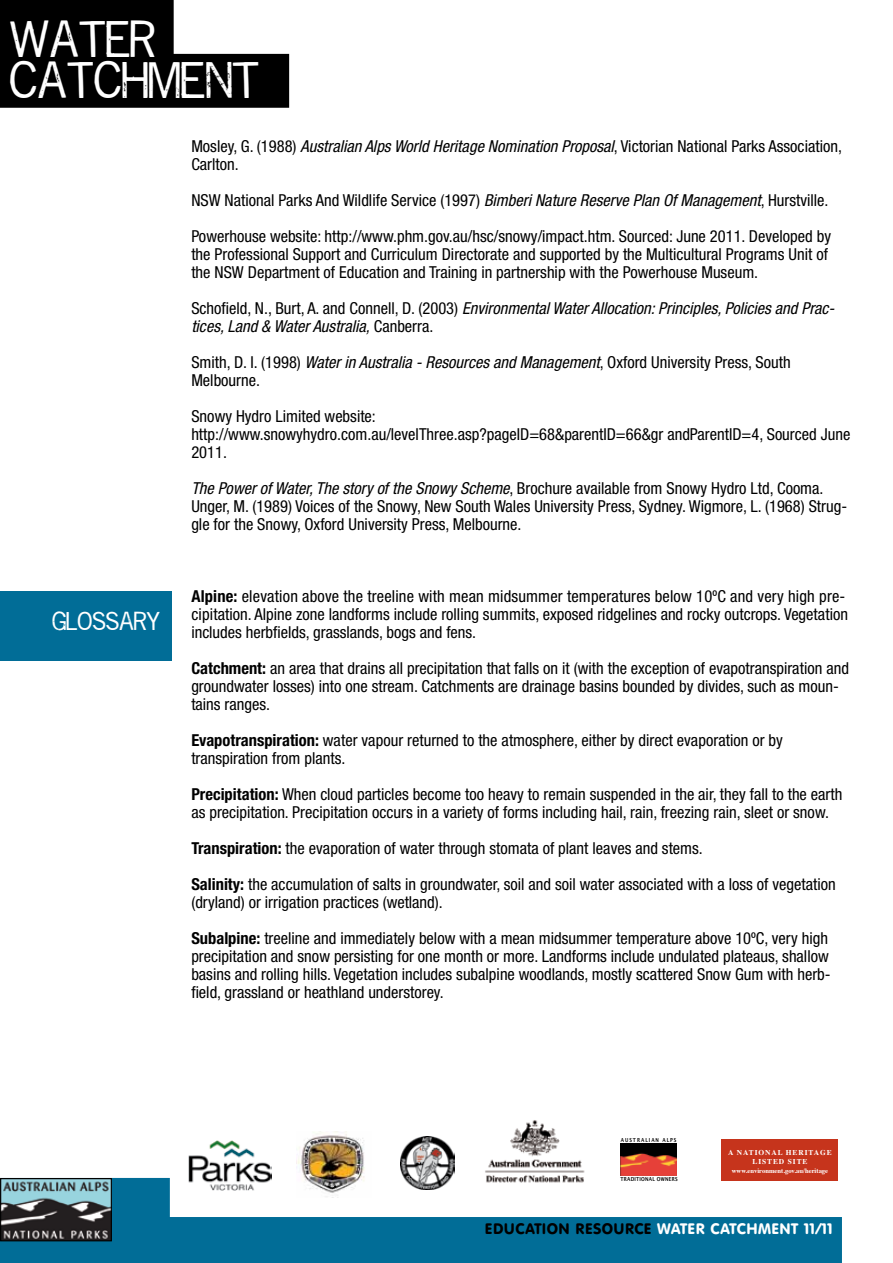
<style>
.page{position:relative;width:893px;height:1263px;background:#fff}
.page>*{position:absolute;margin:0;border:0;box-sizing:border-box;transform-origin:0 0}
.t1{font:39px/40.5px "Reprise Stamp";color:#fff}
.t2{font:19.5px "Reprise Stamp";color:#fff}
.t3{font:condensed 16.5px/18px "Helvetica Neue";color:#000}
.t4{font:italic condensed 16.5px/18px "Helvetica Neue";color:#000}
.t5{font:15px "VAG Rounded BT";letter-spacing:.03em;color:#fff}
.t6{font:700 7.5px/9.1px "Times";letter-spacing:.12em;color:#fff;text-align:center}
.t7{font:700 6.6px "Times";color:#fff}
.t8{font:600 5.55px "Lucida Sans";letter-spacing:.05em;color:#000;scale:.82 1}
.t9{font:600 5.55px "Lucida Sans";letter-spacing:.21em;color:#000;scale:.82 1}
.s1{font-style:italic}
.s2{font-style:normal}
.s3{font-weight:700}
.s4{color:#000}
</style>
<div class="page">
<svg style="left:0;top:0;width:289px;height:108px"></svg>
<div style="left:0;top:591px;width:172px;height:70px;background:#016d97"></div>
<svg style="left:0;top:1178px;width:842px;height:85px;fill:#016d97"></svg>
<img style="left:2px;top:1180px;width:108px;height:59px">
<div style="left:0;top:1178px;width:112px;height:63px;border:1px solid #000"></div>
<img style="left:188px;top:1140px;width:83px;height:50px">
<img style="left:297px;top:1131px;width:74px;height:66px">
<img style="left:482px;top:1120px;width:105px;height:66px">
<img style="left:400px;top:1136px;width:54px;height:53px">
<div style="left:721px;top:1139px;width:117px;height:42px;background:#c6341c"></div>
<img style="left:621px;top:1144px;width:56px;height:32px">
<h1 class="t1" style="left:9px;top:19px;width:251px">WATER<br>CATCHMENT</h1>
<p class="t2" style="left:52px;top:606px;width:109px">GLOSSARY</p>
<p class="t3" style="left:191px;top:137px;width:652px">Mosley, G. (1988) <span class="s1">Australian Alps World Heritage Nomination Proposal</span>, Victorian National Parks Association,<br>Carlton.</p>
<p class="t3" style="left:191px;top:182px;width:641px;line-height:36px">NSW National Parks And Wildlife Service (1997) <span class="s1">Bimberi Nature Reserve Plan Of Management</span>, Hurstville.<br>Powerhouse website: http://www.phm.gov.au/hsc/snowy/impact.htm. Sourced: June 2011. Developed by</p>
<p class="t3" style="left:191px;top:245px;width:638px">the Professional Support and Curriculum Directorate and supported by the Multicultural Programs Unit of the NSW Department of Education and Training in partnership with the Powerhouse Museum.</p>
<p class="t4" style="left:191px;top:299px;width:645px"><span class="s2">Schofield, N., Burt, A. and Connell, D. (2003)</span> Environmental Water Allocation: Principles, Policies and Prac&shy;tices, Land &amp; Water Australia, <span class="s2">Canberra.</span></p>
<p class="t3" style="left:191px;top:353px;width:601px">Smith, D. I. (1998) <span class="s1">Water in Australia - Resources and Management</span>, Oxford University Press, South<br>Melbourne.</p>
<p class="t3" style="left:191px;top:407px;width:661px">Snowy Hydro Limited website: http://www.snowyhydro.com.au/levelThree.asp?pageID=68&amp;parentID=66&amp;gr andParentID=4, Sourced June<br>2011.</p>
<p class="t3" style="left:191px;top:479px;width:657px"><span class="s1">The Power of Water, The story of the Snowy Scheme</span>, Brochure available from Snowy Hydro Ltd, Cooma.<br>Unger, M. (1989) Voices of the Snowy, New South Wales University Press, Sydney. Wigmore, L. (1968) Strug&shy;gle for the Snowy, Oxford University Press, Melbourne.</p>
<p class="t3" style="left:191px;top:587px;width:658px"><span class="s3">Alpine:</span> elevation above the treeline with mean midsummer temperatures below 10ºC and very high pre&shy;cipitation. Alpine zone landforms include rolling summits, exposed ridgelines and rocky outcrops. Vegetation includes herbfields, grasslands, bogs and fens.</p>
<p class="t3" style="left:191px;top:659px;width:659px"><span class="s3">Catchment:</span> an area that drains all precipitation that falls on it (with the exception of evapotranspiration and groundwater losses) into one stream. Catchments are drainage basins bounded by divides, such as moun&shy;tains ranges.</p>
<p class="t3" style="left:191px;top:731px;width:593px"><span class="s3">Evapotranspiration:</span> water vapour returned to the atmosphere, either by direct evaporation or by transpiration from plants.</p>
<p class="t3" style="left:191px;top:785px;width:652px"><span class="s3">Precipitation:</span> When cloud particles become too heavy to remain suspended in the air, they fall to the earth as precipitation. Precipitation occurs in a variety of forms including hail, rain, freezing rain, sleet or snow.</p>
<p class="t3" style="left:191px;top:830px;width:646px;line-height:36px"><span class="s3">Transpiration:</span> the evaporation of water through stomata of plant leaves and stems.<br><span class="s3">Salinity:</span> the accumulation of salts in groundwater, soil and soil water associated with a loss of vegetation</p>
<p class="t3" style="left:191px;top:884px;width:638px;line-height:36px">(dryland) or irrigation practices (wetland).<br><span class="s3">Subalpine:</span> treeline and immediately below with a mean midsummer temperature above 10ºC, very high</p>
<p class="t3" style="left:191px;top:947px;width:641px;text-align:justify">precipitation and snow persisting for one month or more. Landforms include undulated plateaus, shallow basins and rolling hills. Vegetation includes subalpine woodlands, mostly scattered Snow Gum with herb&shy;field, grassland or heathland understorey.</p>
<p class="t9" style="left:621px;top:1137px;width:69px">AUSTRALIAN ALPS</p>
<p class="t8" style="left:620px;top:1176px;width:71px">TRADITIONAL OWNERS</p>
<p class="t6" style="left:728px;top:1147px;width:105px">A NATIONAL HERITAGE<br>LISTED SITE</p>
<p class="t7" style="left:732px;top:1164px;width:98px">www.environment.gov.au/heritage</p>
<p class="t5" style="left:485px;top:1219px;width:349px"><span class="s4">EDUCATION RESOURCE</span> WATER CATCHMENT 11/11</p>
</div>
